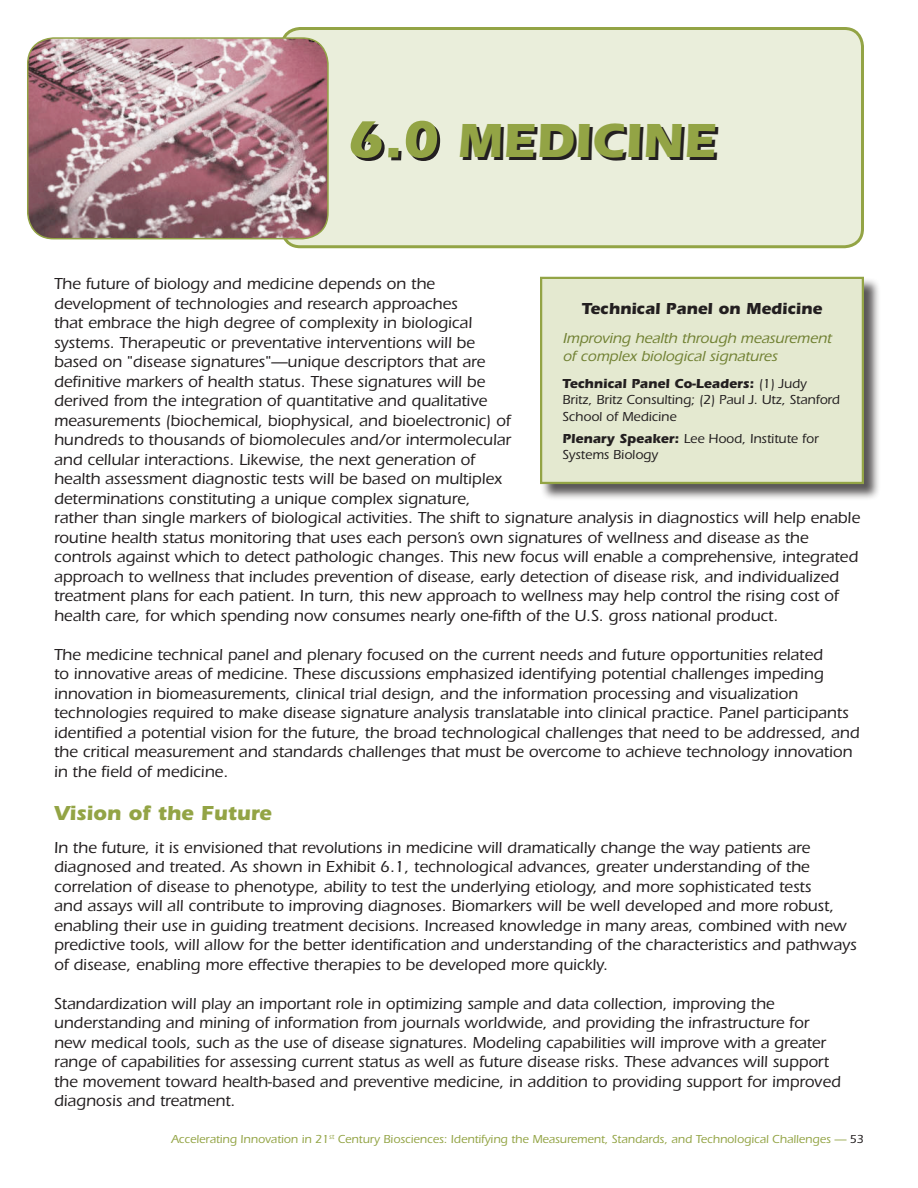
<style>
.page{position:relative;width:918px;height:1188px;background:#fff}
.page>*{position:absolute;margin:0;border:0;box-sizing:border-box;transform-origin:0 0}
.t1{font:700 49.5px "Itc Eras";color:#231f20}
.t2{font:700 21px "Itc Eras";color:#93a445}
.t3{font:500 16.5px/19.5px "Itc Eras";color:#231f20}
.t4{font:700 16.5px "Itc Eras";color:#231f20}
.t5{font:italic 500 15px/18px "Itc Eras";color:#718133}
.t6{font:500 13.5px/16.5px "Itc Eras";color:#231f20}
.t7{font:500 12px "Itc Eras";color:#93a445}
.s1{font-size:54px;color:#93a445}
.s2{font-weight:700}
.s3{color:#231f20}
</style>
<div class="page">
<div style="left:282px;top:28px;width:580px;height:219px;background:#eaeedb;border-radius:18px"></div>
<div style="left:281px;top:27px;width:583px;height:221px;border:3px solid #93a445;border-radius:18px"></div>
<img style="left:28px;top:39px;width:300px;height:200px">
<div style="left:27px;top:37px;width:302px;height:202px;border:2px solid #93a445;border-radius:26px"></div>
<div style="left:540px;top:277px;width:341px;height:224px;background:#231f20;opacity:.75"></div>
<div style="left:541px;top:278px;width:322px;height:205px;background:#e4e9d0"></div>
<div style="left:540px;top:277px;width:324px;height:207px;border:2px solid #93a445"></div>
<h1 class="t1" style="left:347px;top:115px;width:374px"><span class="s1">6.0</span> MEDICINE</h1>
<p class="t3" style="left:54px;top:274px;width:808px">The future of biology and medicine depends on the<br>development of technologies and research approaches<br>that embrace the high degree of complexity in biological<br>systems. Therapeutic or preventative interventions will be<br>based on "disease signatures"—unique descriptors that are<br>definitive markers of health status. These signatures will be<br>derived from the integration of quantitative and qualitative<br>measurements (biochemical, biophysical, and bioelectronic) of<br>hundreds to thousands of biomolecules and/or intermolecular<br>and cellular interactions. Likewise, the next generation of<br>health assessment diagnostic tests will be based on multiplex<br>determinations constituting a unique complex signature,<br>rather than single markers of biological activities. The shift to signature analysis in diagnostics will help enable routine health status monitoring that uses each person’s own signatures of wellness and disease as the controls against which to detect pathologic changes. This new focus will enable a comprehensive, integrated approach to wellness that includes prevention of disease, early detection of disease risk, and individualized treatment plans for each patient. In turn, this new approach to wellness may help control the rising cost of health care, for which spending now consumes nearly one-fifth of the U.S. gross national product.</p>
<p class="t3" style="left:54px;top:645px;width:807px">The medicine technical panel and plenary focused on the current needs and future opportunities related<br>to innovative areas of medicine. These discussions emphasized identifying potential challenges impeding innovation in biomeasurements, clinical trial design, and the information processing and visualization technologies required to make disease signature analysis translatable into clinical practice. Panel participants identified a potential vision for the future, the broad technological challenges that need to be addressed, and the critical measurement and standards challenges that must be overcome to achieve technology innovation in the field of medicine.</p>
<p class="t2" style="left:54px;top:801px;width:219px">Vision of the Future</p>
<p class="t3" style="left:54px;top:838px;width:804px">In the future, it is envisioned that revolutions in medicine will dramatically change the way patients are diagnosed and treated. As shown in Exhibit 6.1, technological advances, greater understanding of the correlation of disease to phenotype, ability to test the underlying etiology, and more sophisticated tests<br>and assays will all contribute to improving diagnoses. Biomarkers will be well developed and more robust, enabling their use in guiding treatment decisions. Increased knowledge in many areas, combined with new predictive tools, will allow for the better identification and understanding of the characteristics and pathways of disease, enabling more effective therapies to be developed more quickly.</p>
<p class="t3" style="left:54px;top:994px;width:788px">Standardization will play an important role in optimizing sample and data collection, improving the understanding and mining of information from journals worldwide, and providing the infrastructure for new medical tools, such as the use of disease signatures. Modeling capabilities will improve with a greater range of capabilities for assessing current status as well as future disease risks. These advances will support the movement toward health-based and preventive medicine, in addition to providing support for improved diagnosis and treatment.</p>
<p class="t4" style="left:582px;top:299px;width:242px">Technical Panel on Medicine</p>
<p class="t5" style="left:562px;top:329px;width:273px">Improving health through measurement of complex biological signatures</p>
<p class="t6" style="left:562px;top:375px;width:279px"><span class="s2">Technical Panel Co-Leaders:</span> (1) Judy<br>Britz, Britz Consulting; (2) Paul J. Utz, Stanford<br>School of Medicine</p>
<p class="t6" style="left:562px;top:430px;width:258px"><span class="s2">Plenary Speaker:</span> Lee Hood, Institute for<br>Systems Biology</p>
<p class="t7" style="left:171px;top:1132px;width:694px">Accelerating Innovation in 21<sup>st</sup> Century Biosciences: Identifying the Measurement, Standards, and Technological Challenges — <span class="s3">53</span></p>
</div>
